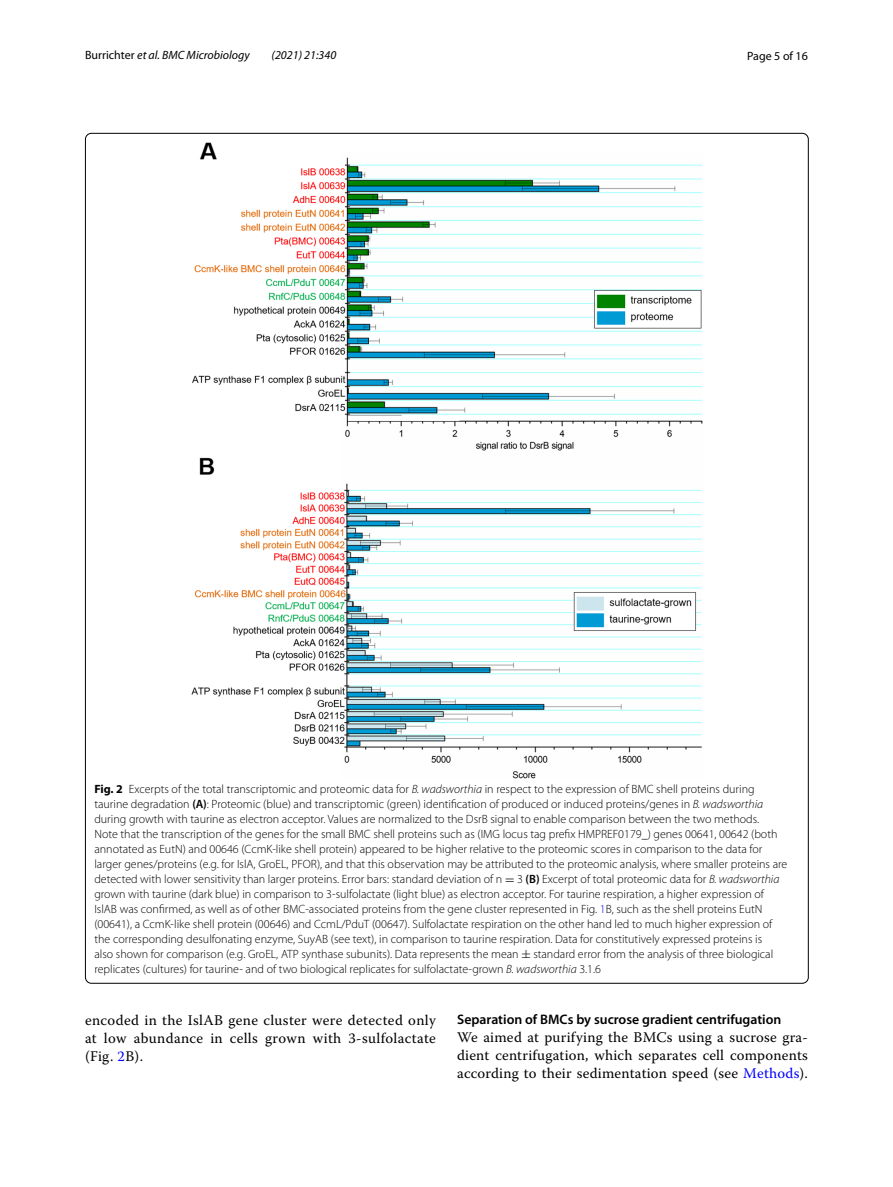
<style>
.page{position:relative;width:893px;height:1187px;background:#fff}
.page>*{position:absolute;margin:0;border:0;box-sizing:border-box;transform-origin:0 0}
.t1{font:14.7px/18px "Warnock Pro";letter-spacing:.02em;color:#000;text-align:justify}
.t2{font:600 13.8px "Myriad Pro";color:#000}
.t3{font:300 12px/15px "Myriad Pro";color:#000}
.t4{font:italic 12px "Myriad Pro";color:#000}
.t5{font:12px "Myriad Pro";color:#000}
.s1{font-style:normal}
.s2{font-weight:700}
.s3{font-style:italic}
.s4{font-weight:600}
.s5{font-family:"MTSY";font-weight:400}
.s6{color:#00f}
</style>
<div class="page">
<img style="left:192px;top:142px;width:510px;height:636px">
<p class="t4" style="left:85px;top:48px;width:166px"><span class="s1">Burrichter</span> et al. BMC Microbiology</p>
<p class="t4" style="left:272px;top:48px;width:66px">(2021) 21:340</p>
<p class="t5" style="left:747px;top:48px;width:62px">Page 5 of 16</p>
<p class="t3" style="left:94px;top:782px;width:694px"><span class="s2">Fig. 2</span> Excerpts of the total transcriptomic and proteomic data for <span class="s3">B. wadsworthia</span> in respect to the expression of BMC shell proteins during taurine degradation <span class="s4">(A)</span>: Proteomic (blue) and transcriptomic (green) identification of produced or induced proteins/genes in <span class="s3">B. wadsworthia </span>during growth with taurine as electron acceptor. Values are normalized to the DsrB signal to enable comparison between the two methods.<br>Note that the transcription of the genes for the small BMC shell proteins such as (IMG locus tag prefix HMPREF0179_) genes 00641, 00642 (both annotated as EutN) and 00646 (CcmK-like shell protein) appeared to be higher relative to the proteomic scores in comparison to the data for larger genes/proteins (e.g. for IslA, GroEL, PFOR), and that this observation may be attributed to the proteomic analysis, where smaller proteins are detected with lower sensitivity than larger proteins. Error bars: standard deviation of n <span class="s5">=</span> 3 <span class="s4">(B)</span> Excerpt of total proteomic data for <span class="s3">B. wadsworthia </span>grown with taurine (dark blue) in comparison to 3-sulfolactate (light blue) as electron acceptor. For taurine respiration, a higher expression of IslAB was confirmed, as well as of other BMC-associated proteins from the gene cluster represented in Fig. <span class="s6">1</span>B, such as the shell proteins EutN (00641), a CcmK-like shell protein (00646) and CcmL/PduT (00647). Sulfolactate respiration on the other hand led to much higher expression of the corresponding desulfonating enzyme, SuyAB (see text), in comparison to taurine respiration. Data for constitutively expressed proteins is<br>also shown for comparison (e.g. GroEL, ATP synthase subunits). Data represents the mean <span class="s5">±</span> standard error from the analysis of three biological replicates (cultures) for taurine- and of two biological replicates for sulfolactate-grown <span class="s3">B. wadsworthia</span> 3.1.6</p>
<p class="t1" style="left:85px;top:1010px;width:352px">encoded in the IslAB gene cluster were detected only at low abundance in cells grown with 3-sulfolactate (Fig. <span class="s6">2</span>B).</p>
<p class="t2" style="left:457px;top:1010px;width:326px">Separation of BMCs by sucrose gradient centrifugation</p>
<p class="t1" style="left:457px;top:1028px;width:352px">We aimed at purifying the BMCs using a sucrose gra&shy;dient centrifugation, which separates cell components according to their sedimentation speed (see <span class="s6">Methods</span>).</p>
</div>
